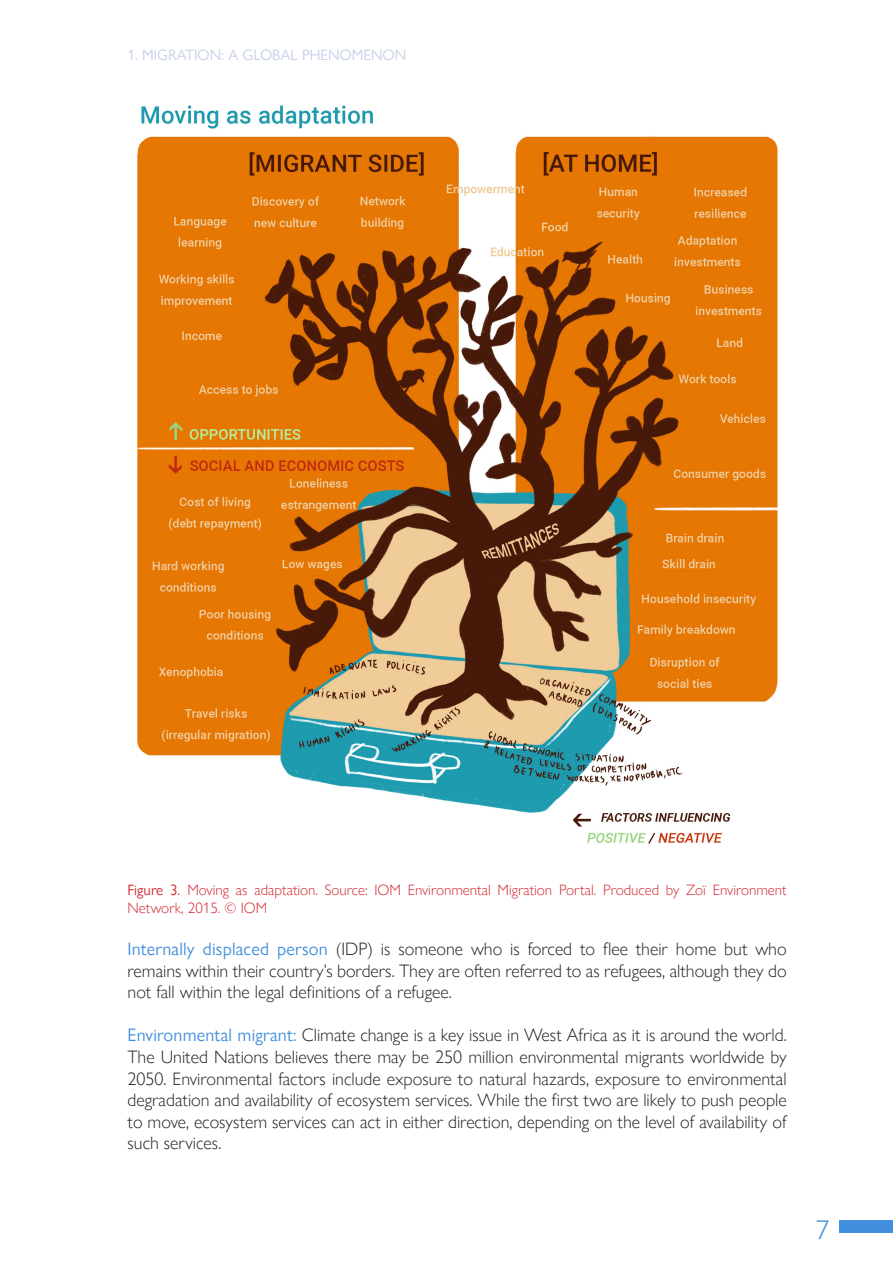
<style>
.page{position:relative;width:893px;height:1263px;background:#fff}
.page>*{position:absolute;margin:0;border:0;box-sizing:border-box;transform-origin:0 0}
.t1{font:300 27px "Gill Sans Nova";color:#418fde}
.Text{font:300 18px/21.6px "Gill Sans Nova";color:#231f20;text-align:justify}
.t2{font:300 15px/18px "Gill Sans Nova";color:#d22630}
.t3{font:15px "Gill Sans Nova";color:#c5d0e9}
.s1{font-weight:400}
.s2{font-weight:400;color:#418fde}
</style>
<div class="page">
<div style="left:840px;top:1220px;width:53px;height:13px;background:#418fde"></div>
<img style="left:137px;top:105px;width:641px;height:739px">
<p class="t3" style="left:128px;top:46px;width:36px">1. Migra</p>
<p class="t3" style="left:185px;top:46px;width:97px">tion: A Global</p>
<p class="t3" style="left:302px;top:46px;width:102px">Ph enomenon</p>
<p class="t2" style="left:128px;top:881px;width:661px"><span class="s1">Figure 3.</span> Moving as adaptation. Source: IOM Environmental Migration Portal. Produced by Zoï Environment<br>Network, 2015. © IOM</p>
<p class="Text" style="left:128px;top:938px;width:661px"><span class="s2">Internally displaced person</span> (IDP) is someone who is forced to flee their home but who remains within their country’s borders. They are often referred to as refugees, although they do not fall within the legal definitions of a refugee.</p>
<p class="Text" style="left:128px;top:1024px;width:661px"><span class="s2">Environmental migrant:</span> Climate change is a key issue in West Africa as it is around the world.<br>The United Nations believes there may be 250 million environmental migrants worldwide by 2050. Environmental factors include exposure to natural hazards, exposure to environmental degradation and availability of ecosystem services. While the first two are likely to push people to move, ecosystem services can act in either direction, depending on the level of availability of such services.</p>
<h1 class="t1" style="left:816px;top:1213px;width:15px">7</h1>
</div>
